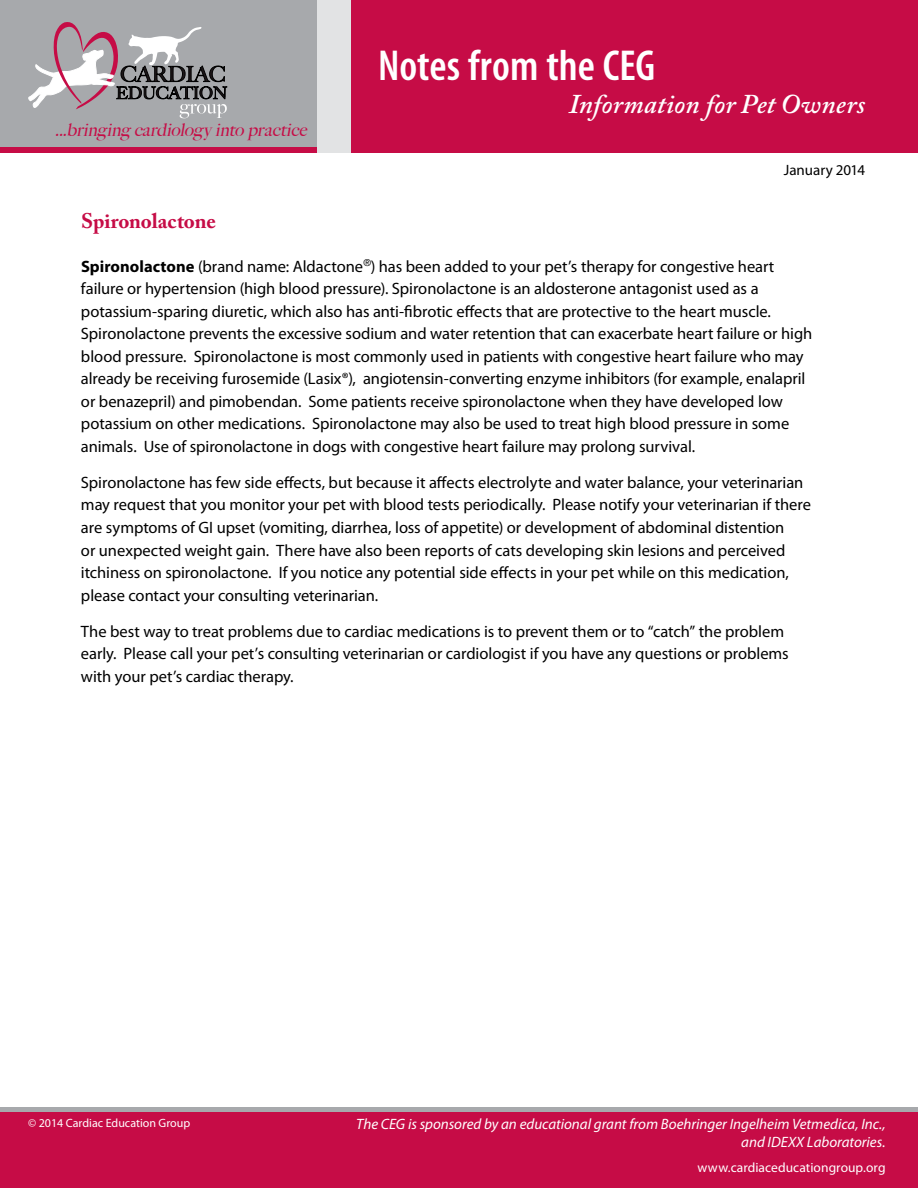
<style>
.page{position:relative;width:918px;height:1188px;background:#fff}
.page>*{position:absolute;margin:0;border:0;box-sizing:border-box;transform-origin:0 0}
.t1{font:600 condensed 43.5px "Myriad Pro";color:#fff}
.t2{font:italic 600 27px "Adobe Caslon Pro";letter-spacing:.01em;color:#fff}
.t3{font:700 21px "Adobe Caslon Pro";letter-spacing:-.005em;color:#c60c46}
.t4{font:italic 500 17.85px "Big Caslon";color:#c60c46}
.t5{font:16.5px/22.5px "Myriad Pro";letter-spacing:-.005em;color:#000}
.t6{font:italic 15px/18px "Myriad Pro";color:#fff;text-align:right}
.t7{font:15px "Myriad Pro";letter-spacing:-.005em;color:#000}
.t8{font:13.5px "Myriad Pro";letter-spacing:.005em;color:#fff}
.t9{font:12px "Myriad Pro";color:#fff}
.s1{font-weight:700}
</style>
<div class="page">
<svg style="left:0;top:1107px;width:918px;height:6px;background:#ac8e9b"></svg>
<div style="left:0;top:1113px;width:918px;height:75px;background:#c60c46"></div>
<div style="left:0;top:0;width:918px;height:153px;background:#c60c46"></div>
<div style="left:0;top:0;width:319px;height:146px;background:#a7a9ac"></div>
<div style="left:318px;top:0;width:33px;height:153px;background:#e2e3e4"></div>
<svg style="left:29px;top:22px;width:198px;height:96px"></svg>
<p class="t4" style="left:55px;top:119px;width:257px">...bringing cardiology into practice</p>
<h1 class="t1" style="left:378px;top:42px;width:279px">Notes from the CEG</h1>
<h2 class="t2" style="left:569px;top:88px;width:298px">Information for Pet Owners</h2>
<p class="t7" style="left:784px;top:162px;width:83px">January 2014</p>
<p class="t3" style="left:81px;top:209px;width:136px">Spironolactone</p>
<p class="t5" style="left:81px;top:255px;width:733px"><span class="s1">Spironolactone</span> (brand name: Aldactone<sup>®</sup>) has been added to your pet’s therapy for congestive heart failure or hypertension (high blood pressure). Spironolactone is an aldosterone antagonist used as a potassium-sparing diuretic, which also has anti-fibrotic effects that are protective to the heart muscle.<br>Spironolactone prevents the excessive sodium and water retention that can exacerbate heart failure or high blood pressure. Spironolactone is most commonly used in patients with congestive heart failure who may already be receiving furosemide (Lasix®), angiotensin-converting enzyme inhibitors (for example, enalapril or benazepril) and pimobendan. Some patients receive spironolactone when they have developed low potassium on other medications. Spironolactone may also be used to treat high blood pressure in some animals. Use of spironolactone in dogs with congestive heart failure may prolong survival.</p>
<p class="t5" style="left:81px;top:472px;width:732px">Spironolactone has few side effects, but because it affects electrolyte and water balance, your veterinarian may request that you monitor your pet with blood tests periodically. Please notify your veterinarian if there are symptoms of GI upset (vomiting, diarrhea, loss of appetite) or development of abdominal distention<br>or unexpected weight gain. There have also been reports of cats developing skin lesions and perceived itchiness on spironolactone. If you notice any potential side effects in your pet while on this medication, please contact your consulting veterinarian.</p>
<p class="t5" style="left:81px;top:620px;width:709px">The best way to treat problems due to cardiac medications is to prevent them or to “catch” the problem early. Please call your pet’s consulting veterinarian or cardiologist if you have any questions or problems with your pet’s cardiac therapy.</p>
<p class="t9" style="left:28px;top:1116px;width:164px">© 2014 Cardiac Education Group</p>
<p class="t6" style="left:356px;top:1115px;width:531px">The CEG is sponsored by an educational grant from Boehringer Ingelheim Vetmedica, Inc., and IDEXX Laboratories.</p>
<p class="t8" style="left:698px;top:1160px;width:190px">www.cardiaceducationgroup.org</p>
</div>
